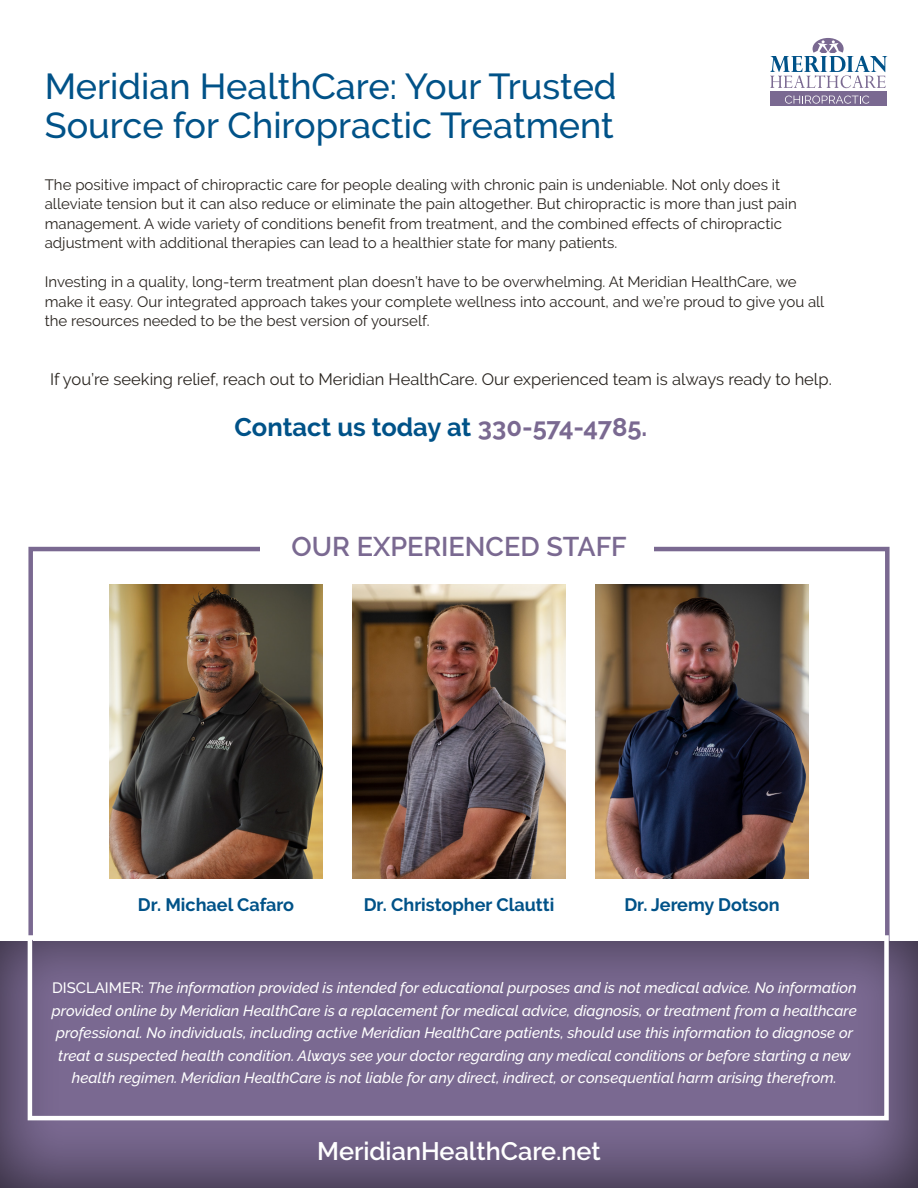
<style>
.page{position:relative;width:918px;height:1188px;background:#fff}
.page>*{position:absolute;margin:0;border:0;box-sizing:border-box;transform-origin:0 0}
.t1{font:500 36px/39px "Raleway";color:#005288}
.t2{font:600 27px "Raleway";color:#7a6991}
.t3{font:700 25.5px "Raleway";color:#005288}
.t4{font:600 25.2px "Raleway";color:#fff}
.t5{font:700 18px "Raleway";color:#005288}
.t6{font:16.5px "Raleway";color:#29241f}
.t7{font:15px/19.5px "Raleway";color:#29241f}
.t8{font:italic 500 15px/22.5px "Raleway";color:#fff;text-align:center}
.s1{color:#7a6991}
.s2{font-style:normal}
</style>
<div class="page">
<div style="left:0;top:931px;width:918px;height:257px;background:#000;opacity:.62"></div>
<svg style="left:770px;top:38px;width:117px;height:50px"></svg>
<div style="left:771px;top:92px;width:116px;height:14px;background:#7a6991"></div>
<svg style="left:785px;top:96px;width:84px;height:8px"></svg>
<div style="left:28px;top:935px;width:861px;height:185px;border:4px solid #fff"></div>
<img style="left:110px;top:585px;width:212px;height:294px">
<img style="left:596px;top:585px;width:212px;height:294px">
<img style="left:353px;top:585px;width:212px;height:294px">
<h1 class="t1" style="left:45px;top:66px;width:573px">Meridian HealthCare: Your Trusted<br>Source for Chiropractic Treatment</h1>
<p class="t7" style="left:45px;top:175px;width:754px">The positive impact of chiropractic care for people dealing with chronic pain is undeniable. Not only does it alleviate tension but it can also reduce or eliminate the pain altogether. But chiropractic is more than just pain management. A wide variety of conditions benefit from treatment, and the combined effects of chiropractic adjustment with additional therapies can lead to a healthier state for many patients.</p>
<p class="t7" style="left:45px;top:272px;width:781px">Investing in a quality, long-term treatment plan doesn’t have to be overwhelming. At Meridian HealthCare, we make it easy. Our integrated approach takes your complete wellness into account, and we’re proud to give you all the resources needed to be the best version of yourself.</p>
<p class="t6" style="left:50px;top:370px;width:783px">If you’re seeking relief, reach out to Meridian HealthCare. Our experienced team is always ready to help.</p>
<h3 class="t3" style="left:234px;top:412px;width:414px">Contact us today at <span class="s1">330-574-4785.</span></h3>
<h2 class="t2" style="left:292px;top:531px;width:337px">OUR EXPERIENCED STAFF</h2>
<p class="t5" style="left:138px;top:894px;width:158px">Dr. Michael Cafaro</p>
<p class="t5" style="left:364px;top:894px;width:192px">Dr. Christopher Clautti</p>
<p class="t5" style="left:624px;top:894px;width:157px">Dr. Jeremy Dotson</p>
<p class="t8" style="left:52px;top:977px;width:806px"><span class="s2">DISCLAIMER:</span> The information provided is intended for educational purposes and is not medical advice. No information provided online by Meridian HealthCare is a replacement for medical advice, diagnosis, or treatment from a healthcare professional. No individuals, including active Meridian HealthCare patients, should use this information to diagnose or treat a suspected health condition. Always see your doctor regarding any medical conditions or before starting a new health regimen. Meridian HealthCare is not liable for any direct, indirect, or consequential harm arising therefrom.</p>
<h3 class="t4" style="left:317px;top:1137px;width:285px">MeridianHealthCare.net</h3>
</div>
